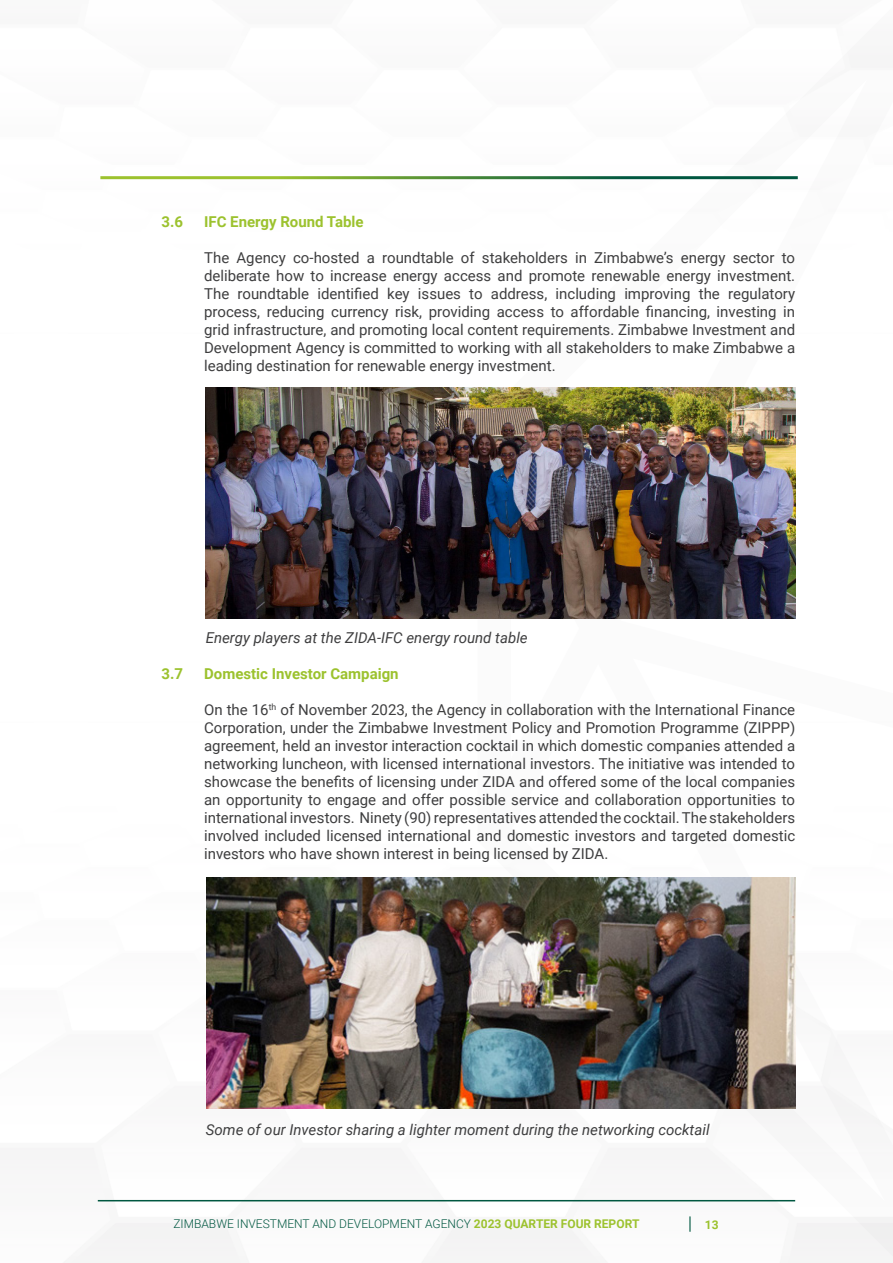
<style>
.page{position:relative;width:893px;height:1263px;background:#fff}
.page>*{position:absolute;margin:0;border:0;box-sizing:border-box;transform-origin:0 0}
.t1{font:15px/18px "Roboto";color:#3e3e3f;text-align:justify}
.t2{font:italic 15px "Roboto";color:#3e3e3f}
.t3{font:700 15px "Roboto";color:#9cc22e}
.t4{font:300 12px "Roboto";color:#005740}
.t5{font:700 12px "Roboto";color:#9cc22e}
.s1{font-weight:700;color:#9cc22e}
</style>
<div class="page">
<img style="left:0;top:179px;width:478px;height:1077px">
<svg style="left:478px;top:66px;width:415px;height:1191px"></svg>
<svg style="left:689px;top:1217px;width:1px;height:14px"></svg>
<hr style="left:98px;top:1200px;width:697px;height:1px;background:#005740">
<hr style="left:100px;top:176px;width:698px;height:3px;background:#fff">
<img style="left:206px;top:877px;width:589px;height:231px">
<img style="left:206px;top:388px;width:589px;height:231px">
<p class="t3" style="left:162px;top:211px;width:23px">3.6</p>
<p class="t3" style="left:204px;top:211px;width:161px">IFC Energy Round Table</p>
<p class="t1" style="left:204px;top:248px;width:593px">The Agency co-hosted a roundtable of stakeholders in Zimbabwe’s energy sector to deliberate how to increase energy access and promote renewable energy investment.<br>The roundtable identified key issues to address, including improving the regulatory process, reducing currency risk, providing access to affordable financing, investing in grid infrastructure, and promoting local content requirements. Zimbabwe Investment and Development Agency is committed to working with all stakeholders to make Zimbabwe a leading destination for renewable energy investment.</p>
<p class="t2" style="left:206px;top:627px;width:323px">Energy players at the ZIDA-IFC energy round table</p>
<p class="t3" style="left:162px;top:663px;width:23px">3.7</p>
<p class="t3" style="left:204px;top:663px;width:196px">Domestic Investor Campaign</p>
<p class="t1" style="left:204px;top:700px;width:593px">On the 16<sup>th</sup> of November 2023, the Agency in collaboration with the International Finance Corporation, under the Zimbabwe Investment Policy and Promotion Programme (ZIPPP) agreement, held an investor interaction cocktail in which domestic companies attended a networking luncheon, with licensed international investors. The initiative was intended to showcase the benefits of licensing under ZIDA and offered some of the local companies an opportunity to engage and offer possible service and collaboration opportunities to international investors. Ninety (90) representatives attended the cocktail. The stakeholders involved included licensed international and domestic investors and targeted domestic investors who have shown interest in being licensed by ZIDA.</p>
<p class="t2" style="left:206px;top:1119px;width:505px">Some of our Investor sharing a lighter moment during the networking cocktail</p>
<p class="t4" style="left:173px;top:1216px;width:468px">ZIMBABWE INVESTMENT AND DEVELOPMENT AGENCY <span class="s1">2023 QUARTER FOUR REPORT</span></p>
<p class="t5" style="left:705px;top:1216px;width:15px">13</p>
</div>
